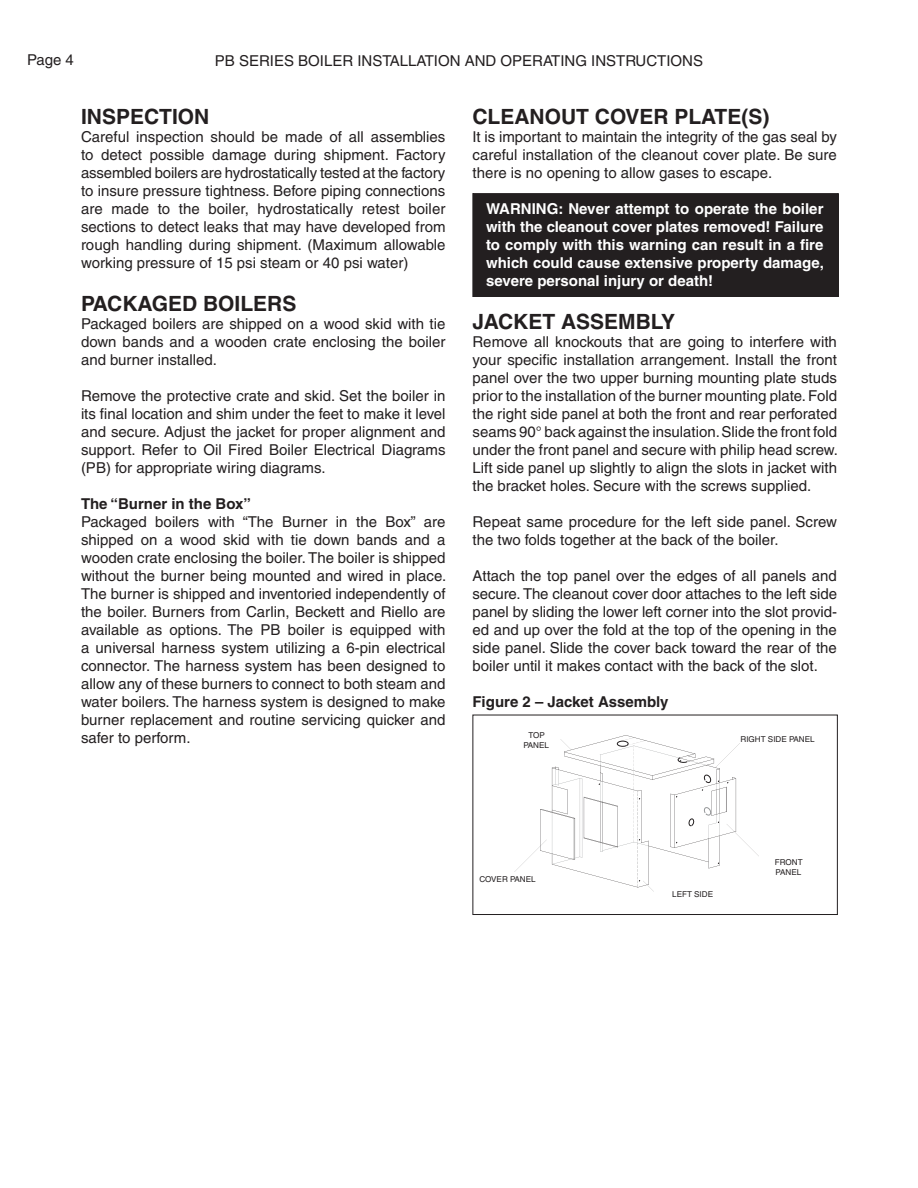
<style>
.page{position:relative;width:918px;height:1188px;background:#fff}
.page>*{position:absolute;margin:0;border:0;box-sizing:border-box;transform-origin:0 0}
.t1{font:700 21px "Helvetica";color:#231f20}
.t2{font:15px/18px "Helvetica";color:#231f20;text-align:justify}
.t3{font:700 15px/18px "Helvetica";color:#fff;text-align:justify}
.t4{font:700 15px "Helvetica";color:#231f20}
.t5{font:8.1px/9.4px "Helvetica";color:#231f20}
</style>
<div class="page">
<div style="left:473px;top:194px;width:365px;height:102px;background:#231f20"></div>
<div style="left:473px;top:193px;width:366px;height:104px;border:1px solid #231f20"></div>
<svg style="left:514px;top:735px;width:245px;height:157px"></svg>
<div style="left:472px;top:715px;width:366px;height:200px;border:1px solid #231f20"></div>
<p class="t2" style="left:27px;top:52px;width:48px">Page 4</p>
<p class="t2" style="left:215px;top:53px;width:490px">PB SERIES BOILER INSTALLATION AND OPERATING INSTRUCTIONS</p>
<h1 class="t1" style="left:81px;top:109px;width:130px">INSPECTION</h1>
<p class="t2" style="left:81px;top:129px;width:366px">Careful inspection should be made of all assemblies to detect possible damage during shipment. Factory assembled boilers are hydrostatically tested at the factory to insure pressure tightness. Before piping connections are made to the boiler, hydrostatically retest boiler sections to detect leaks that may have developed from rough handling during shipment. (Maximum allowable working pressure of 15 psi steam or 40 psi water)</p>
<h1 class="t1" style="left:81px;top:296px;width:217px">PACKAGED BOILERS</h1>
<p class="t2" style="left:81px;top:317px;width:366px">Packaged boilers are shipped on a wood skid with tie down bands and a wooden crate enclosing the boiler and burner installed.</p>
<p class="t2" style="left:81px;top:389px;width:366px">Remove the protective crate and skid. Set the boiler in its final location and shim under the feet to make it level and secure. Adjust the jacket for proper alignment and support. Refer to Oil Fired Boiler Electrical Diagrams (PB) for appropriate wiring diagrams.</p>
<p class="t4" style="left:81px;top:499px;width:172px">The “Burner in the Box”</p>
<p class="t2" style="left:81px;top:515px;width:367px">Packaged boilers with “The Burner in the Box” are shipped on a wood skid with tie down bands and a wooden crate enclosing the boiler. The boiler is shipped without the burner being mounted and wired in place.<br>The burner is shipped and inventoried independently of the boiler. Burners from Carlin, Beckett and Riello are available as options. The PB boiler is equipped with a universal harness system utilizing a 6-pin electrical connector. The harness system has been designed to allow any of these burners to connect to both steam and water boilers. The harness system is designed to make burner replacement and routine servicing quicker and safer to perform.</p>
<h1 class="t1" style="left:472px;top:109px;width:298px">CLEANOUT COVER PLATE(S)</h1>
<p class="t2" style="left:472px;top:129px;width:366px">It is important to maintain the integrity of the gas seal by careful installation of the cleanout cover plate. Be sure there is no opening to allow gases to escape.</p>
<p class="t3" style="left:486px;top:201px;width:340px">WARNING: Never attempt to operate the boiler with the cleanout cover plates removed! Failure to comply with this warning can result in a fire which could cause extensive property damage, severe personal injury or death!</p>
<h1 class="t1" style="left:472px;top:314px;width:204px">JACKET ASSEMBLY</h1>
<p class="t2" style="left:472px;top:335px;width:367px">Remove all knockouts that are going to interfere with your specific installation arrangement. Install the front panel over the two upper burning mounting plate studs prior to the installation of the burner mounting plate. Fold the right side panel at both the front and rear perforated seams 90° back against the insulation. Slide the front fold under the front panel and secure with philip head screw.<br>Lift side panel up slightly to align the slots in jacket with the bracket holes. Secure with the screws supplied.</p>
<p class="t2" style="left:472px;top:515px;width:366px">Repeat same procedure for the left side panel. Screw the two folds together at the back of the boiler.</p>
<p class="t2" style="left:472px;top:569px;width:366px">Attach the top panel over the edges of all panels and secure. The cleanout cover door attaches to the left side panel by sliding the lower left corner into the slot provid&shy;ed and up over the fold at the top of the opening in the side panel. Slide the cover back toward the rear of the boiler until it makes contact with the back of the slot.</p>
<p class="t4" style="left:472px;top:697px;width:198px">Figure 2 – Jacket Assembly</p>
<p class="t5" style="left:523px;top:731px;width:27px;text-align:center">TOP<br>PANEL</p>
<p class="t5" style="left:741px;top:735px;width:76px">RIGHT SIDE PANEL</p>
<p class="t5" style="left:479px;top:876px;width:58px">COVER PANEL</p>
<p class="t5" style="left:672px;top:890px;width:42px">LEFT SIDE</p>
<p class="t5" style="left:775px;top:858px;width:29px">FRONT<br>PANEL</p>
</div>
